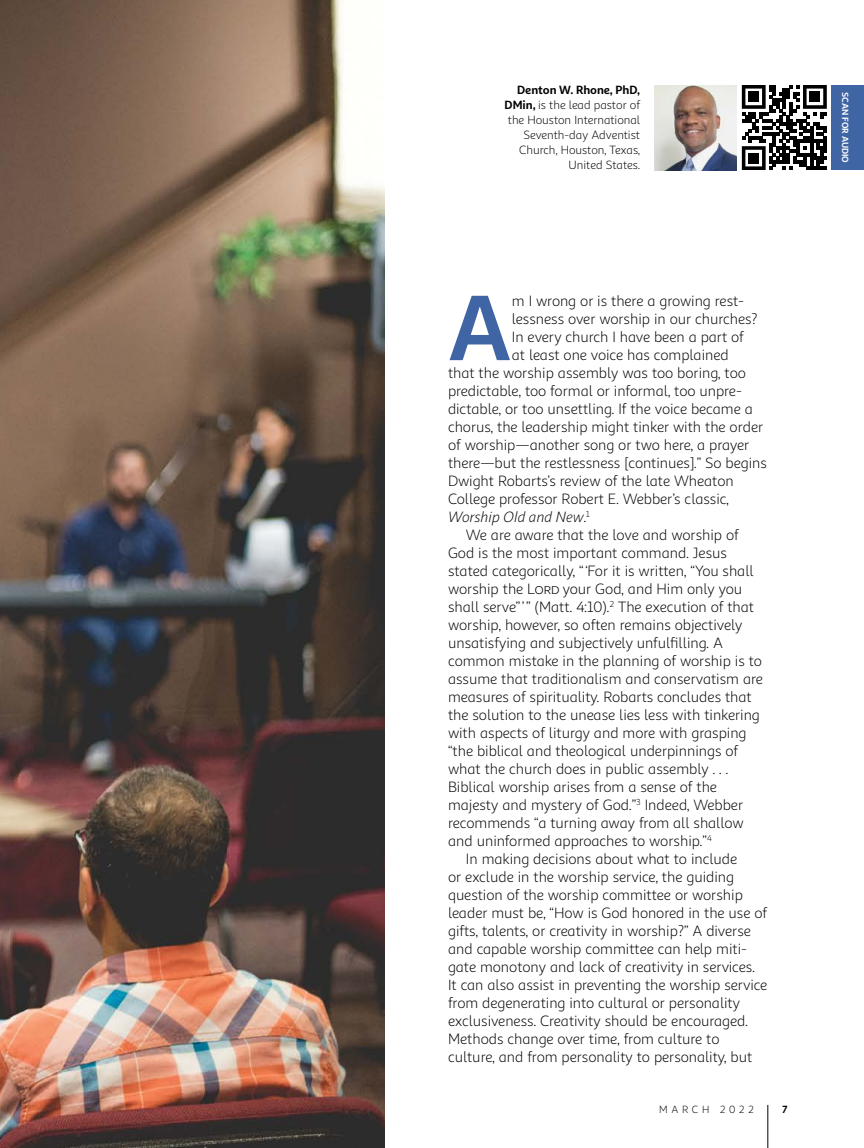
<style>
.page{position:relative;width:864px;height:1148px;background:#fff}
.page>*{position:absolute;margin:0;border:0;box-sizing:border-box;transform-origin:0 0}
.t1{font:700 93.3px "Sana Sans Alt";color:#4065a5}
.t2{font:15px "Sana Sans Alt";color:#000}
.t3{font:italic 15px "Sana Sans Alt";letter-spacing:-.005em;color:#000}
.t4{font:12px/15px "Sana Sans Alt";color:#000;text-align:right}
.t5{font:700 12px "Sana Sans Alt";letter-spacing:-.005em;color:#000}
.t6{font:10.5px "Sana Sans Alt";letter-spacing:.35em;color:#000}
.t7{font:700 10.5px "Sana Sans Alt";color:#000}
.t8{font:700 9px "Sana Sans Alt";color:#fff}
.s1{font-weight:700}
.s2{font-style:normal}
</style>
<div class="page">
<hr style="left:768px;top:1104px;width:1px;height:44px;background:#000">
<img style="left:0;top:0;width:384px;height:1148px">
<img style="left:655px;top:85px;width:81px;height:85px">
<div style="left:832px;top:85px;width:32px;height:85px;background:#4065a5"></div>
<svg style="left:742px;top:85px;width:85px;height:85px"></svg>
<div style="left:749px;top:92px;width:10px;height:10px;background:#000"></div>
<div style="left:810px;top:92px;width:10px;height:10px;background:#000"></div>
<div style="left:749px;top:153px;width:10px;height:10px;background:#000"></div>
<p class="t5" style="left:517px;top:82px;width:124px">Denton W. Rhone, PhD,</p>
<p class="t4" style="left:505px;top:97px;width:137px"><span class="s1">DMin,</span> is the lead pastor of the Houston International<br>Seventh-day Adventist<br>Church, Houston, Texas,<br>United States.</p>
<h1 class="t1" style="left:448px;top:269px;width:65px">A</h1>
<p class="t2" style="left:512px;top:292px;width:234px">m I wrong or is there a growing rest-</p>
<p class="t2" style="left:512px;top:310px;width:247px">lessness over worship in our churches?</p>
<p class="t2" style="left:512px;top:328px;width:234px">In every church I have been a part of</p>
<p class="t2" style="left:512px;top:346px;width:219px">at least one voice has complained</p>
<p class="t2" style="left:448px;top:364px;width:299px">that the worship assembly was too boring, too</p>
<p class="t2" style="left:448px;top:382px;width:295px">predictable, too formal or informal, too unpre-</p>
<p class="t2" style="left:448px;top:400px;width:306px">dictable, or too unsettling. If the voice became a</p>
<p class="t2" style="left:448px;top:418px;width:317px">chorus, the leadership might tinker with the order</p>
<p class="t2" style="left:448px;top:436px;width:303px">of worship—another song or two here, a prayer</p>
<p class="t2" style="left:448px;top:454px;width:321px">there—but the restlessness [continues].” So begins</p>
<p class="t2" style="left:448px;top:472px;width:287px">Dwight Robarts’s review of the late Wheaton</p>
<p class="t2" style="left:448px;top:490px;width:282px">College professor Robert E. Webber’s classic,</p>
<p class="t3" style="left:448px;top:508px;width:143px">Worship Old and New<span class="s2">.</span><sup>1</sup></p>
<p class="t2" style="left:466px;top:526px;width:274px">We are aware that the love and worship of</p>
<p class="t2" style="left:448px;top:544px;width:280px">God is the most important command. Jesus</p>
<p class="t2" style="left:448px;top:562px;width:307px">stated categorically, “‘For it is written, “You shall</p>
<p class="t2" style="left:448px;top:580px;width:296px">worship the LORD your God, and Him only you</p>
<p class="t2" style="left:448px;top:598px;width:308px">shall serve”’” (Matt. 4:10).<sup>2</sup> The execution of that</p>
<p class="t2" style="left:448px;top:616px;width:296px">worship, however, so often remains objectively</p>
<p class="t2" style="left:448px;top:634px;width:276px">unsatisfying and subjectively unfulfilling. A</p>
<p class="t2" style="left:448px;top:652px;width:316px">common mistake in the planning of worship is to</p>
<p class="t2" style="left:448px;top:670px;width:316px">assume that traditionalism and conservatism are</p>
<p class="t2" style="left:448px;top:688px;width:305px">measures of spirituality. Robarts concludes that</p>
<p class="t2" style="left:448px;top:706px;width:313px">the solution to the unease lies less with tinkering</p>
<p class="t2" style="left:448px;top:724px;width:300px">with aspects of liturgy and more with grasping</p>
<p class="t2" style="left:448px;top:742px;width:292px">“the biblical and theological underpinnings of</p>
<p class="t2" style="left:448px;top:760px;width:282px">what the church does in public assembly . . .</p>
<p class="t2" style="left:448px;top:778px;width:270px">Biblical worship arises from a sense of the</p>
<p class="t2" style="left:448px;top:796px;width:297px">majesty and mystery of God.”<sup>3</sup> Indeed, Webber</p>
<p class="t2" style="left:448px;top:814px;width:297px">recommends “a turning away from all shallow</p>
<p class="t2" style="left:448px;top:832px;width:265px">and uninformed approaches to worship.”<sup>4</sup></p>
<p class="t2" style="left:466px;top:850px;width:273px">In making decisions about what to include</p>
<p class="t2" style="left:448px;top:868px;width:288px">or exclude in the worship service, the guiding</p>
<p class="t2" style="left:448px;top:886px;width:296px">question of the worship committee or worship</p>
<p class="t2" style="left:448px;top:904px;width:321px">leader must be, “How is God honored in the use of</p>
<p class="t2" style="left:448px;top:922px;width:304px">gifts, talents, or creativity in worship?” A diverse</p>
<p class="t2" style="left:448px;top:940px;width:301px">and capable worship committee can help miti-</p>
<p class="t2" style="left:448px;top:958px;width:308px">gate monotony and lack of creativity in services.</p>
<p class="t2" style="left:448px;top:976px;width:321px">It can also assist in preventing the worship service</p>
<p class="t2" style="left:448px;top:994px;width:294px">from degenerating into cultural or personality</p>
<p class="t2" style="left:448px;top:1012px;width:302px">exclusiveness. Creativity should be encouraged.</p>
<p class="t2" style="left:448px;top:1030px;width:273px">Methods change over time, from culture to</p>
<p class="t2" style="left:448px;top:1048px;width:306px">culture, and from personality to personality, but</p>
<p class="t6" style="left:659px;top:1102px;width:96px">MARCH 2022</p>
<p class="t7" style="left:782px;top:1102px;width:7px">7</p>
<p class="t8" style="left:851px;top:92px;width:72px;rotate:90deg">SCAN FOR AUDIO</p>
</div>
